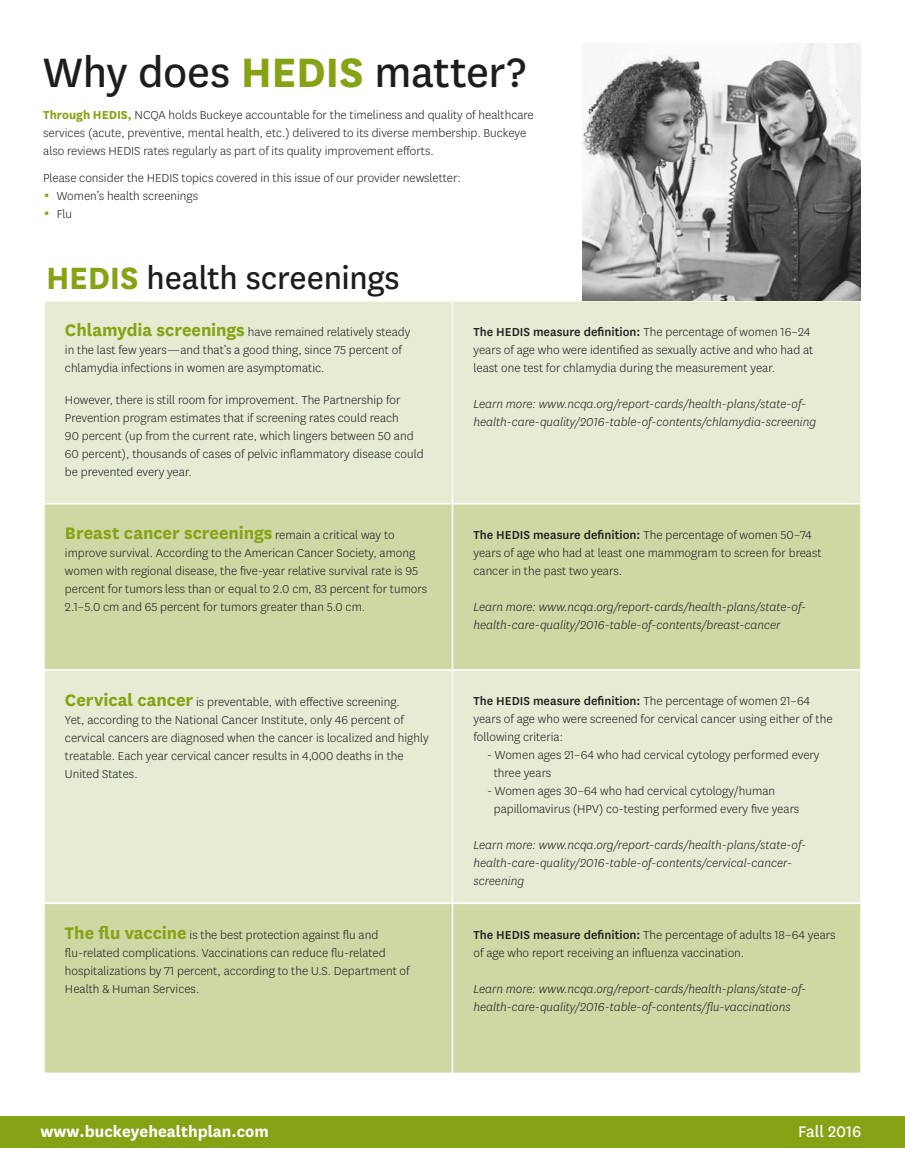
<style>
.page{position:relative;width:905px;height:1175px;background:#fff}
.page>*{position:absolute;margin:0;border:0;box-sizing:border-box;transform-origin:0 0}
.t1{font:48px "Centene Sans";letter-spacing:-.01em;color:#1d1d1b}
.t2{font:36px "Centene Sans";letter-spacing:-.01em;color:#1d1d1b}
.t3{font:700 19.5px "Centene Sans";color:#86a315}
.t4{font:700 18px "Centene Sans";color:#fff}
.t5{font:18px "Centene Sans";color:#fff}
.t6{font:300 13.5px/18px "Centene Sans";color:#1d1d1b}
.t7{font:italic 300 13.5px/18px "Centene Sans";color:#1d1d1b}
.s1{font-weight:700;color:#86a315}
.s2{font-weight:700;font-size:19.5px;color:#86a315}
.s3{font-weight:300;font-size:13.5px;color:#1d1d1b}
.s4{font-weight:500}
</style>
<div class="page">
<div style="left:44px;top:301px;width:409px;height:203px;background:#e6ebd3"></div>
<div style="left:43px;top:300px;width:411px;height:204px;border:2px solid #fff"></div>
<div style="left:44px;top:504px;width:409px;height:166px;background:#ced8a5"></div>
<div style="left:43px;top:503px;width:411px;height:167px;border:2px solid #fff"></div>
<div style="left:44px;top:670px;width:409px;height:233px;background:#e6ebd3"></div>
<div style="left:43px;top:669px;width:411px;height:235px;border:2px solid #fff"></div>
<div style="left:44px;top:903px;width:409px;height:170px;background:#ced8a5"></div>
<div style="left:43px;top:902px;width:411px;height:172px;border:2px solid #fff"></div>
<div style="left:452px;top:301px;width:409px;height:203px;background:#e6ebd3"></div>
<div style="left:452px;top:300px;width:409px;height:204px;border:2px solid #fff"></div>
<div style="left:452px;top:504px;width:409px;height:166px;background:#ced8a5"></div>
<div style="left:452px;top:503px;width:409px;height:167px;border:2px solid #fff"></div>
<div style="left:452px;top:670px;width:409px;height:233px;background:#e6ebd3"></div>
<div style="left:452px;top:669px;width:409px;height:235px;border:2px solid #fff"></div>
<div style="left:452px;top:903px;width:409px;height:170px;background:#ced8a5"></div>
<div style="left:452px;top:902px;width:409px;height:172px;border:2px solid #fff"></div>
<img style="left:583px;top:43px;width:277px;height:257px">
<div style="left:0;top:1116px;width:905px;height:31px;background:#86a315"></div>
<p class="t1" style="left:43px;top:41px;width:484px">Why does <span class="s1">HEDIS</span> matter?</p>
<p class="t6" style="left:43px;top:105px;width:492px"><span class="s1">Through HEDIS,</span> NCQA holds Buckeye accountable for the timeliness and quality of healthcare services (acute, preventive, mental health, etc.) delivered to its diverse membership. Buckeye also reviews HEDIS rates regularly as part of its quality improvement efforts.</p>
<p class="t6" style="left:43px;top:168px;width:419px">Please consider the HEDIS topics covered in this issue of our provider newsletter:</p>
<p class="t6" style="left:57px;top:186px;width:143px">Women’s health screenings</p>
<p class="t6" style="left:57px;top:204px;width:17px">Flu</p>
<p class="t2" style="left:46px;top:254px;width:355px"><span class="s1">HEDIS</span> health screenings</p>
<p class="t6" style="left:65px;top:323px;width:347px"><span class="s2">Chlamydia screenings</span> have remained relatively steady in the last few years—and that’s a good thing, since 75 percent of chlamydia infections in women are asymptomatic.</p>
<p class="t6" style="left:65px;top:390px;width:360px">However, there is still room for improvement. The Partnership for Prevention program estimates that if screening rates could reach<br>90 percent (up from the current rate, which lingers between 50 and 60 percent), thousands of cases of pelvic inflammatory disease could be prevented every year.</p>
<p class="t3" style="left:65px;top:519px;width:331px">Breast cancer screenings <span class="s3">remain a critical way to</span></p>
<p class="t6" style="left:65px;top:544px;width:364px">improve survival. According to the American Cancer Society, among women with regional disease, the five-year relative survival rate is 95 percent for tumors less than or equal to 2.0 cm, 83 percent for tumors 2.1–5.0 cm and 65 percent for tumors greater than 5.0 cm.</p>
<p class="t6" style="left:65px;top:692px;width:365px"><span class="s2">Cervical cancer</span> is preventable, with effective screening.<br>Yet, according to the National Cancer Institute, only 46 percent of cervical cancers are diagnosed when the cancer is localized and highly treatable. Each year cervical cancer results in 4,000 deaths in the United States.</p>
<p class="t6" style="left:65px;top:925px;width:346px"><span class="s2">The flu vaccine</span> is the best protection against flu and flu-related complications. Vaccinations can reduce flu-related hospitalizations by 71 percent, according to the U.S. Department of Health &amp; Human Services.</p>
<p class="t6" style="left:473px;top:322px;width:341px"><span class="s4">The HEDIS measure definition:</span> The percentage of women 16–24 years of age who were identified as sexually active and who had at least one test for chlamydia during the measurement year.</p>
<p class="t7" style="left:473px;top:395px;width:344px">Learn more: www.ncqa.org/report-cards/health-plans/state-of&shy;health-care-quality/2016-table-of-contents/chlamydia-screening</p>
<p class="t6" style="left:473px;top:525px;width:349px"><span class="s4">The HEDIS measure definition:</span> The percentage of women 50–74 years of age who had at least one mammogram to screen for breast cancer in the past two years.</p>
<p class="t7" style="left:473px;top:597px;width:334px">Learn more: www.ncqa.org/report-cards/health-plans/state-of&shy;health-care-quality/2016-table-of-contents/breast-cancer</p>
<p class="t6" style="left:473px;top:691px;width:360px"><span class="s4">The HEDIS measure definition:</span> The percentage of women 21–64 years of age who were screened for cervical cancer using either of the following criteria:</p>
<p class="t6" style="left:494px;top:745px;width:327px;text-indent:-7px">- Women ages 21–64 who had cervical cytology performed every three years</p>
<p class="t6" style="left:494px;top:781px;width:307px;text-indent:-7px">- Women ages 30–64 who had cervical cytology/human papillomavirus (HPV) co-testing performed every five years</p>
<p class="t7" style="left:473px;top:835px;width:334px">Learn more: www.ncqa.org/report-cards/health-plans/state-of&shy;health-care-quality/2016-table-of-contents/cervical-cancer&shy;screening</p>
<p class="t6" style="left:473px;top:925px;width:363px"><span class="s4">The HEDIS measure definition:</span> The percentage of adults 18–64 years of age who report receiving an influenza vaccination.</p>
<p class="t7" style="left:473px;top:979px;width:334px">Learn more: www.ncqa.org/report-cards/health-plans/state-of&shy;health-care-quality/2016-table-of-contents/flu-vaccinations</p>
<p class="t4" style="left:41px;top:1118px;width:230px">www.buckeyehealthplan.com</p>
<p class="t5" style="left:798px;top:1119px;width:65px">Fall 2016</p>
</div>
